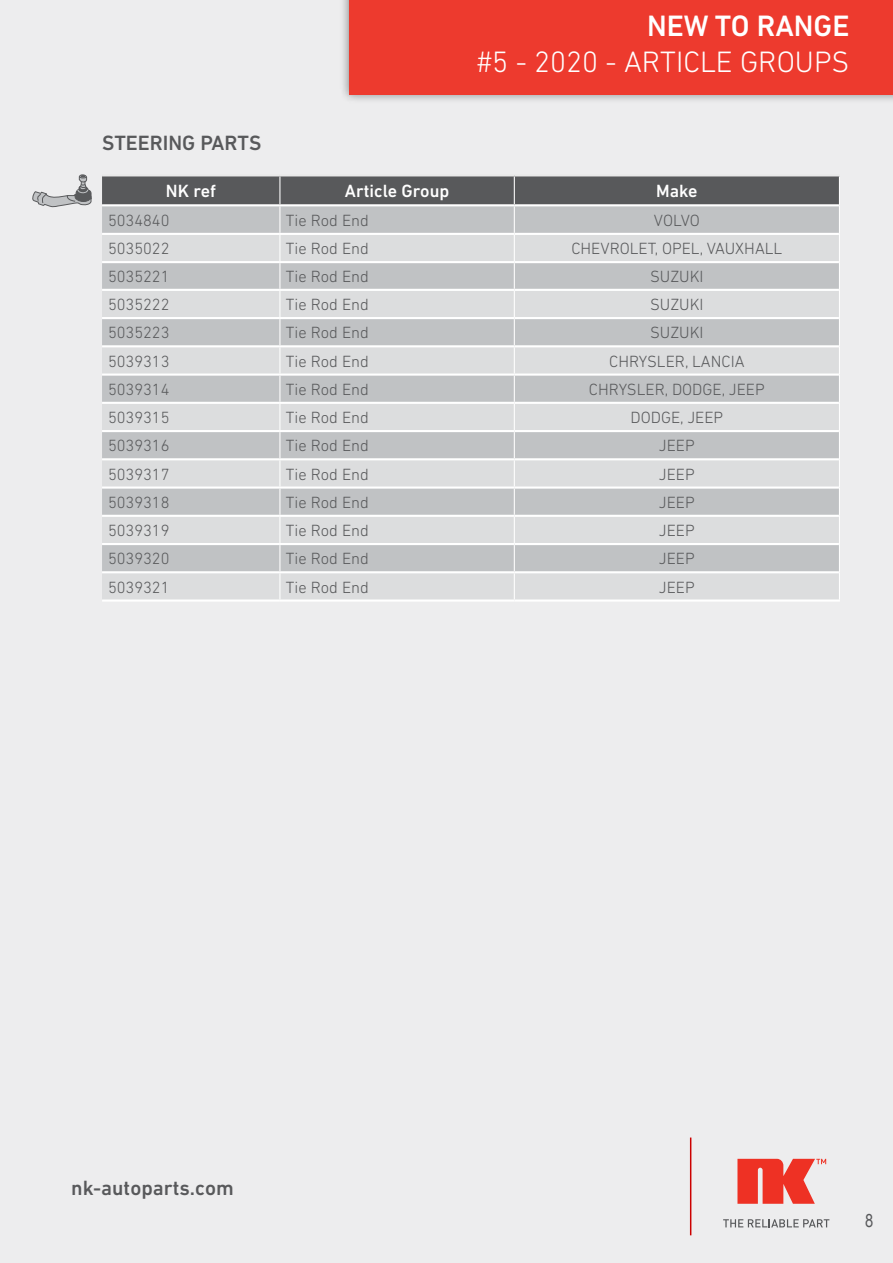
<style>
.page{position:relative;width:893px;height:1263px;background:#ededee}
.page>*{position:absolute;margin:0;border:0;box-sizing:border-box;transform-origin:0 0}
.t1{font:300 30px "DIN Next LT Pro";color:#fff}
.t2{font:500 30px "DIN Next LT Pro";color:#fff}
.t3{font:500 21px "DIN Next LT Pro";color:#58595b}
.t4{font:500 18px "DIN Next LT Pro";color:#fff}
.t5{font:18px "Arial Narrow";color:#58595b}
.t6{font:300 16.5px "DIN Next LT Pro";color:#58595b}
</style>
<div class="page">
<svg style="left:737px;top:1159px;width:89px;height:45px"></svg>
<svg style="left:723px;top:1219px;width:106px;height:8px"></svg>
<hr style="left:690px;top:1137px;width:1px;height:98px;background:#c00">
<div style="left:339px;top:0;width:554px;height:104px;background:#58595b;opacity:.75"></div>
<div style="left:349px;top:0;width:544px;height:94px;background:#ed3a2e"></div>
<svg style="left:102px;top:176px;width:738px;height:423px;background:#c6c7c9"></svg>
<hr style="left:102px;top:204px;width:178px;height:2px;background:#fff">
<hr style="left:280px;top:204px;width:234px;height:2px;background:#fff">
<hr style="left:514px;top:204px;width:325px;height:2px;background:#fff">
<hr style="left:102px;top:233px;width:178px;height:2px;background:#fff">
<hr style="left:280px;top:233px;width:234px;height:2px;background:#fff">
<hr style="left:514px;top:233px;width:325px;height:2px;background:#fff">
<hr style="left:102px;top:261px;width:178px;height:2px;background:#fff">
<hr style="left:280px;top:261px;width:234px;height:2px;background:#fff">
<hr style="left:514px;top:261px;width:325px;height:2px;background:#fff">
<hr style="left:102px;top:289px;width:178px;height:2px;background:#fff">
<hr style="left:280px;top:289px;width:234px;height:2px;background:#fff">
<hr style="left:514px;top:289px;width:325px;height:2px;background:#fff">
<hr style="left:102px;top:317px;width:178px;height:2px;background:#fff">
<hr style="left:280px;top:317px;width:234px;height:2px;background:#fff">
<hr style="left:514px;top:317px;width:325px;height:2px;background:#fff">
<hr style="left:102px;top:345px;width:178px;height:2px;background:#fff">
<hr style="left:280px;top:345px;width:234px;height:2px;background:#fff">
<hr style="left:514px;top:345px;width:325px;height:2px;background:#fff">
<hr style="left:102px;top:373px;width:178px;height:3px;background:#fff">
<hr style="left:280px;top:373px;width:234px;height:3px;background:#fff">
<hr style="left:514px;top:373px;width:325px;height:3px;background:#fff">
<hr style="left:102px;top:402px;width:178px;height:2px;background:#fff">
<hr style="left:280px;top:402px;width:234px;height:2px;background:#fff">
<hr style="left:514px;top:402px;width:325px;height:2px;background:#fff">
<hr style="left:102px;top:430px;width:178px;height:2px;background:#fff">
<hr style="left:280px;top:430px;width:234px;height:2px;background:#fff">
<hr style="left:514px;top:430px;width:325px;height:2px;background:#fff">
<hr style="left:102px;top:458px;width:178px;height:2px;background:#fff">
<hr style="left:280px;top:458px;width:234px;height:2px;background:#fff">
<hr style="left:514px;top:458px;width:325px;height:2px;background:#fff">
<hr style="left:102px;top:486px;width:178px;height:3px;background:#fff">
<hr style="left:280px;top:486px;width:234px;height:3px;background:#fff">
<hr style="left:514px;top:486px;width:325px;height:3px;background:#fff">
<hr style="left:102px;top:515px;width:178px;height:2px;background:#fff">
<hr style="left:280px;top:515px;width:234px;height:2px;background:#fff">
<hr style="left:514px;top:515px;width:325px;height:2px;background:#fff">
<hr style="left:102px;top:543px;width:178px;height:2px;background:#fff">
<hr style="left:280px;top:543px;width:234px;height:2px;background:#fff">
<hr style="left:514px;top:543px;width:325px;height:2px;background:#fff">
<hr style="left:102px;top:571px;width:178px;height:2px;background:#fff">
<hr style="left:280px;top:571px;width:234px;height:2px;background:#fff">
<hr style="left:514px;top:571px;width:325px;height:2px;background:#fff">
<hr style="left:102px;top:599px;width:178px;height:3px;background:#fff">
<hr style="left:280px;top:599px;width:234px;height:3px;background:#fff">
<hr style="left:514px;top:599px;width:326px;height:3px;background:#fff">
<hr style="left:102px;top:174px;width:178px;height:2px;background:#e9e9e9">
<hr style="left:280px;top:174px;width:234px;height:2px;background:#e9e9e9">
<hr style="left:514px;top:174px;width:326px;height:2px;background:#e9e9e9">
<svg style="left:32px;top:175px;width:59px;height:32px"></svg>
<h1 class="t2" style="left:647px;top:8px;width:204px">NEW TO RANGE</h1>
<h1 class="t1" style="left:477px;top:44px;width:374px">#5 - 2020 - ARTICLE GROUPS</h1>
<p class="t3" style="left:102px;top:130px;width:161px">STEERING PARTS</p>
<p class="t4" style="left:166px;top:181px;width:52px">NK ref</p>
<p class="t4" style="left:345px;top:181px;width:106px">Article Group</p>
<p class="t4" style="left:656px;top:181px;width:43px">Make</p>
<p class="t6" style="left:108px;top:211px;width:63px">5034840</p>
<p class="t6" style="left:286px;top:211px;width:85px">Tie Rod End</p>
<p class="t6" style="left:654px;top:211px;width:48px">VOLVO</p>
<p class="t6" style="left:108px;top:239px;width:63px">5035022</p>
<p class="t6" style="left:286px;top:239px;width:85px">Tie Rod End</p>
<p class="t6" style="left:571px;top:239px;width:212px">CHEVROLET, OPEL, VAUXHALL</p>
<p class="t6" style="left:108px;top:267px;width:63px">5035221</p>
<p class="t6" style="left:286px;top:267px;width:85px">Tie Rod End</p>
<p class="t6" style="left:650px;top:267px;width:55px">SUZUKI</p>
<p class="t6" style="left:108px;top:295px;width:63px">5035222</p>
<p class="t6" style="left:286px;top:295px;width:85px">Tie Rod End</p>
<p class="t6" style="left:650px;top:295px;width:55px">SUZUKI</p>
<p class="t6" style="left:108px;top:323px;width:63px">5035223</p>
<p class="t6" style="left:286px;top:323px;width:85px">Tie Rod End</p>
<p class="t6" style="left:650px;top:323px;width:55px">SUZUKI</p>
<p class="t6" style="left:108px;top:352px;width:63px">5039313</p>
<p class="t6" style="left:286px;top:352px;width:85px">Tie Rod End</p>
<p class="t6" style="left:609px;top:352px;width:137px">CHRYSLER, LANCIA</p>
<p class="t6" style="left:108px;top:380px;width:63px">5039314</p>
<p class="t6" style="left:286px;top:380px;width:85px">Tie Rod End</p>
<p class="t6" style="left:589px;top:380px;width:177px">CHRYSLER, DODGE, JEEP</p>
<p class="t6" style="left:108px;top:408px;width:63px">5039315</p>
<p class="t6" style="left:286px;top:408px;width:85px">Tie Rod End</p>
<p class="t6" style="left:630px;top:408px;width:94px">DODGE, JEEP</p>
<p class="t6" style="left:108px;top:436px;width:63px">5039316</p>
<p class="t6" style="left:286px;top:436px;width:85px">Tie Rod End</p>
<p class="t6" style="left:659px;top:436px;width:37px">JEEP</p>
<p class="t6" style="left:108px;top:465px;width:63px">5039317</p>
<p class="t6" style="left:286px;top:465px;width:85px">Tie Rod End</p>
<p class="t6" style="left:659px;top:465px;width:37px">JEEP</p>
<p class="t6" style="left:108px;top:493px;width:63px">5039318</p>
<p class="t6" style="left:286px;top:493px;width:85px">Tie Rod End</p>
<p class="t6" style="left:659px;top:493px;width:37px">JEEP</p>
<p class="t6" style="left:108px;top:521px;width:63px">5039319</p>
<p class="t6" style="left:286px;top:521px;width:85px">Tie Rod End</p>
<p class="t6" style="left:659px;top:521px;width:37px">JEEP</p>
<p class="t6" style="left:108px;top:549px;width:63px">5039320</p>
<p class="t6" style="left:286px;top:549px;width:85px">Tie Rod End</p>
<p class="t6" style="left:659px;top:549px;width:37px">JEEP</p>
<p class="t6" style="left:108px;top:578px;width:63px">5039321</p>
<p class="t6" style="left:286px;top:578px;width:85px">Tie Rod End</p>
<p class="t6" style="left:659px;top:578px;width:37px">JEEP</p>
<p class="t3" style="left:71px;top:1176px;width:164px">nk-autoparts.com</p>
<p class="t5" style="left:865px;top:1207px;width:10px">8</p>
</div>
